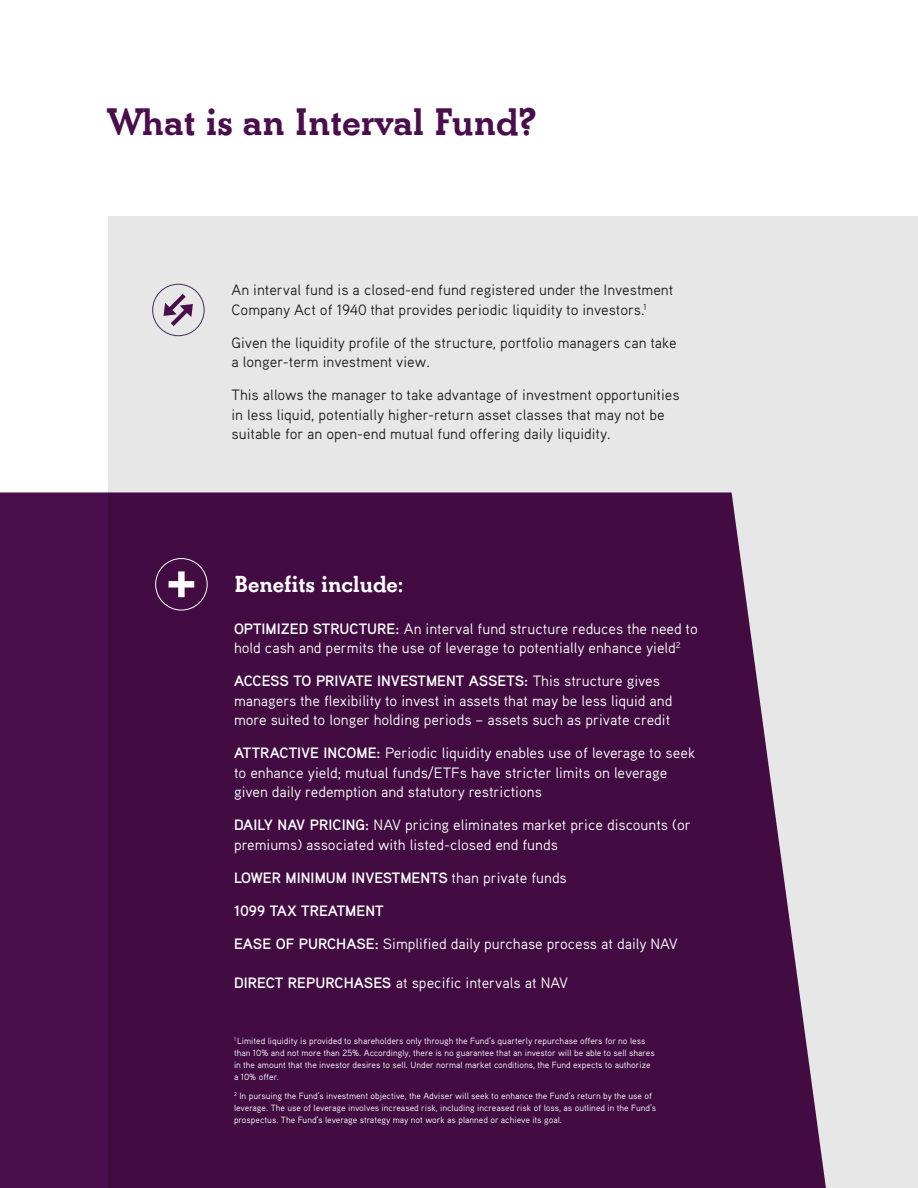
<style>
.page{position:relative;width:918px;height:1188px;background:#fff}
.page>*{position:absolute;margin:0;border:0;box-sizing:border-box;transform-origin:0 0}
.t1{font:700 39.75px "Beton EF";color:#490e4b}
.t2{font:700 24px "Beton EF";color:#fff}
.t3{font:15px/19.5px "Aaux Pro OT";color:#fff}
.t4{font:15px/19.5px "Aaux Pro OT";color:#231f20}
.t5{font:700 15px "Aaux Pro OT";color:#fff}
.t6{font:9px/12px "Aaux Pro OT";color:#fff}
.s1{font-weight:700}
.s2{font-weight:400}
</style>
<div class="page">
<div style="left:108px;top:216px;width:810px;height:972px;background:#e7e7e7"></div>
<div style="left:0;top:492px;width:826px;height:696px;background:#420c43"></div>
<svg style="left:169px;top:571px;width:25px;height:26px"></svg>
<div style="left:155px;top:558px;width:53px;height:52px;border:1px solid #fff;border-radius:50%"></div>
<div style="left:152px;top:284px;width:53px;height:52px;border:1px solid #422e5d;border-radius:50%"></div>
<svg style="left:164px;top:294px;width:29px;height:32px"></svg>
<p class="t1" style="left:108px;top:98px;width:430px">What is an Interval Fund?</p>
<p class="t4" style="left:232px;top:280px;width:443px">An interval fund is a closed-end fund registered under the Investment<br>Company Act of 1940 that provides periodic liquidity to investors.<sup>1</sup></p>
<p class="t4" style="left:232px;top:333px;width:447px">Given the liquidity profile of the structure, portfolio managers can take a longer-term investment view.</p>
<p class="t4" style="left:232px;top:385px;width:450px">This allows the manager to take advantage of investment opportunities in less liquid, potentially higher-return asset classes that may not be suitable for an open-end mutual fund offering daily liquidity.</p>
<p class="t2" style="left:235px;top:570px;width:170px">Benefits include:</p>
<p class="t3" style="left:234px;top:619px;width:465px"><span class="s1">OPTIMIZED STRUCTURE:</span> An interval fund structure reduces the need to hold cash and permits the use of leverage to potentially enhance yield<sup>2</sup></p>
<p class="t3" style="left:234px;top:671px;width:440px"><span class="s1">ACCESS TO PRIVATE INVESTMENT ASSETS:</span> This structure gives managers the flexibility to invest in assets that may be less liquid and more suited to longer holding periods – assets such as private credit</p>
<p class="t3" style="left:234px;top:743px;width:463px"><span class="s1">ATTRACTIVE INCOME:</span> Periodic liquidity enables use of leverage to seek to enhance yield; mutual funds/ETFs have stricter limits on leverage given daily redemption and statutory restrictions</p>
<p class="t3" style="left:234px;top:815px;width:458px"><span class="s1">DAILY NAV PRICING:</span> NAV pricing eliminates market price discounts (or premiums) associated with listed-closed end funds</p>
<p class="t5" style="left:234px;top:868px;width:334px">LOWER MINIMUM INVESTMENTS <span class="s2">than private funds</span></p>
<p class="t5" style="left:234px;top:901px;width:151px">1099 TAX TREATMENT</p>
<p class="t3" style="left:234px;top:934px;width:445px"><span class="s1">EASE OF PURCHASE:</span> Simplified daily purchase process at daily NAV</p>
<p class="t3" style="left:234px;top:973px;width:336px"><span class="s1">DIRECT REPURCHASES</span> at specific intervals at NAV</p>
<p class="t6" style="left:234px;top:1035px;width:422px"><sup>1</sup> Limited liquidity is provided to shareholders only through the Fund’s quarterly repurchase offers for no less than 10% and not more than 25%. Accordingly, there is no guarantee that an investor will be able to sell shares in the amount that the investor desires to sell. Under normal market conditions, the Fund expects to authorize a 10% offer.</p>
<p class="t6" style="left:234px;top:1090px;width:424px"><sup>2</sup> In pursuing the Fund’s investment objective, the Adviser will seek to enhance the Fund’s return by the use of leverage. The use of leverage involves increased risk, including increased risk of loss, as outlined in the Fund’s prospectus. The Fund’s leverage strategy may not work as planned or achieve its goal.</p>
</div>
